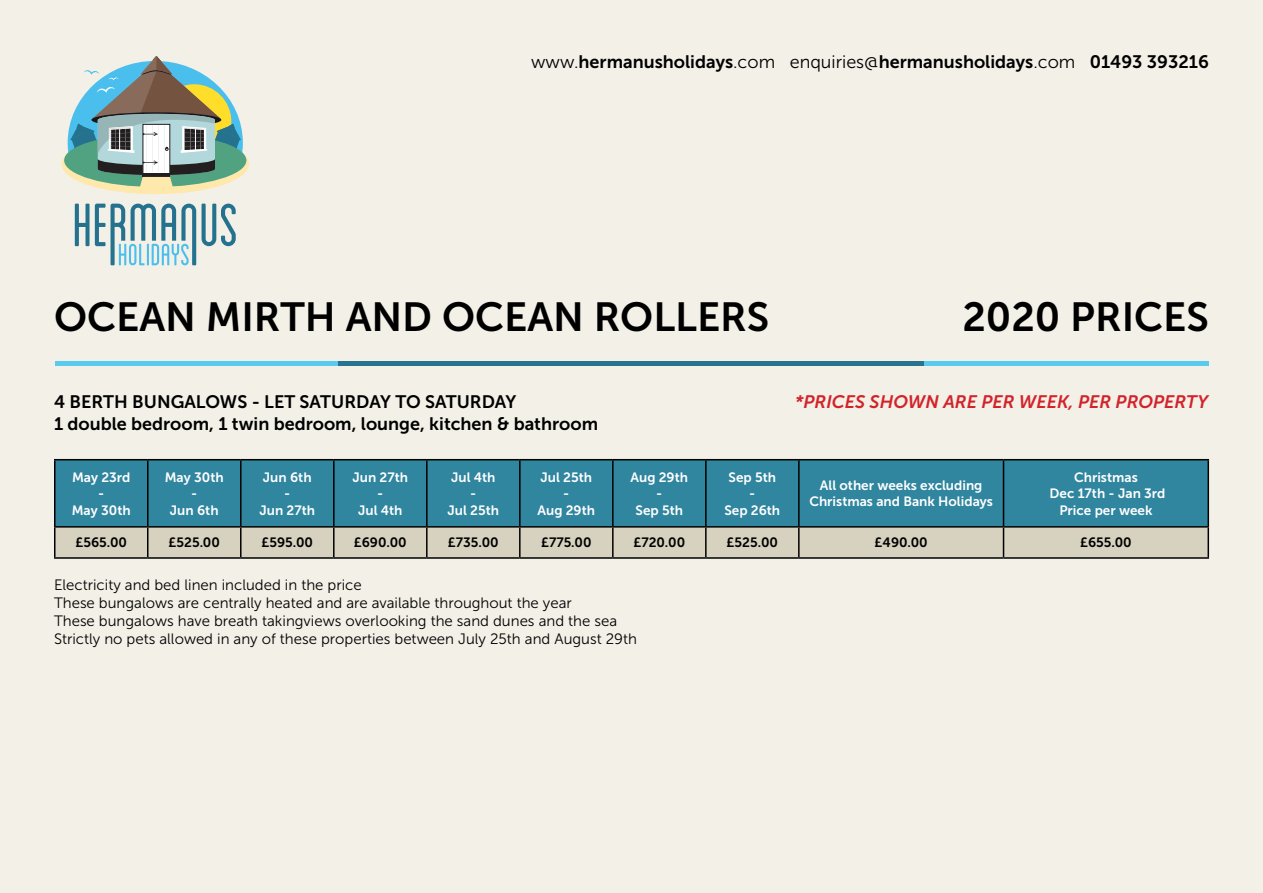
<style>
.page{position:relative;width:1263px;height:893px;background:#f3f0e7}
.page>*{position:absolute;margin:0;border:0;box-sizing:border-box;transform-origin:0 0}
.t1{font:40.5px "Museo Sans 700";color:#000}
.t2{font:18px "Museo Sans 700";color:#000}
.t3{font:italic 18px "Museo Sans 700";color:#d2232a}
.t4{font:15px "Museo Sans 300";color:#000}
.t5{font:13.5px/16.2px "Museo Sans 700";color:#fff;text-align:center}
.t6{font:13.5px "Museo Sans 700";color:#000}
.s1{font-family:"Museo Sans 300"}
</style>
<div class="page">
<svg style="left:62px;top:134px;width:187px;height:60px"></svg>
<svg style="left:68px;top:56px;width:175px;height:132px"></svg>
<svg style="left:75px;top:204px;width:161px;height:61px"></svg>
<hr style="left:55px;top:362px;width:1153px;height:4px;background:#59cbef">
<hr style="left:339px;top:362px;width:585px;height:4px;background:#287390">
<div style="left:56px;top:460px;width:1151px;height:66px;background:#30859f"></div>
<hr style="left:54px;top:459px;width:94px;height:1px;background:#000">
<hr style="left:54px;top:460px;width:2px;height:66px;background:#000">
<hr style="left:148px;top:459px;width:93px;height:1px;background:#000">
<hr style="left:147px;top:460px;width:1px;height:66px;background:#000">
<hr style="left:241px;top:459px;width:93px;height:1px;background:#000">
<hr style="left:240px;top:460px;width:2px;height:66px;background:#000">
<hr style="left:334px;top:459px;width:93px;height:1px;background:#000">
<hr style="left:333px;top:460px;width:1px;height:66px;background:#000">
<hr style="left:427px;top:459px;width:93px;height:1px;background:#000">
<hr style="left:426px;top:460px;width:2px;height:66px;background:#000">
<hr style="left:520px;top:459px;width:93px;height:1px;background:#000">
<hr style="left:519px;top:460px;width:1px;height:66px;background:#000">
<hr style="left:613px;top:459px;width:93px;height:1px;background:#000">
<hr style="left:612px;top:460px;width:2px;height:66px;background:#000">
<hr style="left:706px;top:459px;width:93px;height:1px;background:#000">
<hr style="left:705px;top:460px;width:1px;height:66px;background:#000">
<hr style="left:799px;top:459px;width:204px;height:1px;background:#000">
<hr style="left:798px;top:460px;width:2px;height:66px;background:#000">
<hr style="left:1003px;top:459px;width:206px;height:1px;background:#000">
<hr style="left:1003px;top:460px;width:1px;height:66px;background:#000">
<hr style="left:1207px;top:460px;width:2px;height:66px;background:#000">
<hr style="left:54px;top:526px;width:94px;height:2px;background:#000">
<hr style="left:54px;top:528px;width:2px;height:29px;background:#000">
<hr style="left:148px;top:526px;width:93px;height:2px;background:#000">
<hr style="left:241px;top:526px;width:93px;height:2px;background:#000">
<hr style="left:334px;top:526px;width:93px;height:2px;background:#000">
<hr style="left:427px;top:526px;width:93px;height:2px;background:#000">
<hr style="left:520px;top:526px;width:93px;height:2px;background:#000">
<hr style="left:613px;top:526px;width:93px;height:2px;background:#000">
<hr style="left:706px;top:526px;width:93px;height:2px;background:#000">
<hr style="left:799px;top:526px;width:204px;height:2px;background:#000">
<hr style="left:1003px;top:526px;width:206px;height:2px;background:#000">
<div style="left:55px;top:527px;width:1153px;height:30px;background:#d7d2bf"></div>
<hr style="left:1207px;top:528px;width:2px;height:29px;background:#000">
<hr style="left:54px;top:557px;width:94px;height:2px;background:#000">
<hr style="left:148px;top:557px;width:93px;height:2px;background:#000">
<hr style="left:241px;top:557px;width:93px;height:2px;background:#000">
<hr style="left:334px;top:557px;width:93px;height:2px;background:#000">
<hr style="left:427px;top:557px;width:93px;height:2px;background:#000">
<hr style="left:520px;top:557px;width:93px;height:2px;background:#000">
<hr style="left:613px;top:557px;width:93px;height:2px;background:#000">
<hr style="left:706px;top:557px;width:93px;height:2px;background:#000">
<hr style="left:799px;top:557px;width:204px;height:2px;background:#000">
<hr style="left:1003px;top:557px;width:206px;height:2px;background:#000">
<p class="t2" style="left:531px;top:52px;width:679px"><span class="s1">www.</span>hermanusholidays<span class="s1">.com enquiries@</span>hermanusholidays<span class="s1">.com</span> 01493 393216</p>
<p class="t1" style="left:54px;top:295px;width:717px">OCEAN MIRTH AND OCEAN ROLLERS</p>
<p class="t1" style="left:962px;top:295px;width:248px">2020 PRICES</p>
<p class="t2" style="left:54px;top:392px;width:464px">4 BERTH BUNGALOWS - LET SATURDAY TO SATURDAY</p>
<p class="t2" style="left:54px;top:414px;width:546px">1 double bedroom, 1 twin bedroom, lounge, kitchen &amp; bathroom</p>
<p class="t5" style="left:72px;top:469px;width:60px">May 23rd</p>
<p class="t5" style="left:98px;top:486px;width:8px">-</p>
<p class="t5" style="left:72px;top:502px;width:60px">May 30th</p>
<p class="t5" style="left:165px;top:469px;width:60px">May 30th</p>
<p class="t5" style="left:191px;top:486px;width:8px">-</p>
<p class="t5" style="left:170px;top:502px;width:50px">Jun 6th</p>
<p class="t5" style="left:263px;top:469px;width:50px">Jun 6th</p>
<p class="t5" style="left:284px;top:486px;width:8px">-</p>
<p class="t5" style="left:259px;top:502px;width:57px">Jun 27th</p>
<p class="t5" style="left:352px;top:469px;width:57px">Jun 27th</p>
<p class="t5" style="left:377px;top:486px;width:8px">-</p>
<p class="t5" style="left:358px;top:502px;width:46px">Jul 4th</p>
<p class="t5" style="left:451px;top:469px;width:46px">Jul 4th</p>
<p class="t5" style="left:470px;top:486px;width:8px">-</p>
<p class="t5" style="left:447px;top:502px;width:53px">Jul 25th</p>
<p class="t5" style="left:540px;top:469px;width:53px">Jul 25th</p>
<p class="t5" style="left:563px;top:486px;width:8px">-</p>
<p class="t5" style="left:537px;top:502px;width:59px">Aug 29th</p>
<p class="t5" style="left:630px;top:469px;width:59px">Aug 29th</p>
<p class="t5" style="left:656px;top:486px;width:8px">-</p>
<p class="t5" style="left:635px;top:502px;width:49px">Sep 5th</p>
<p class="t3" style="left:795px;top:392px;width:414px">*PRICES SHOWN ARE PER WEEK, PER PROPERTY</p>
<p class="t5" style="left:728px;top:469px;width:49px">Sep 5th</p>
<p class="t5" style="left:749px;top:486px;width:8px">-</p>
<p class="t5" style="left:724px;top:502px;width:57px">Sep 26th</p>
<p class="t5" style="left:809px;top:477px;width:185px">All other weeks excluding<br>Christmas and Bank Holidays</p>
<p class="t5" style="left:1074px;top:469px;width:65px">Christmas</p>
<p class="t5" style="left:1049px;top:486px;width:117px">Dec 17th - Jan 3rd<br>Price per week</p>
<p class="t6" style="left:75px;top:535px;width:53px">£565.00</p>
<p class="t6" style="left:169px;top:535px;width:53px">£525.00</p>
<p class="t6" style="left:261px;top:535px;width:53px">£595.00</p>
<p class="t6" style="left:354px;top:535px;width:54px">£690.00</p>
<p class="t6" style="left:448px;top:535px;width:52px">£735.00</p>
<p class="t6" style="left:541px;top:535px;width:52px">£775.00</p>
<p class="t6" style="left:633px;top:535px;width:53px">£720.00</p>
<p class="t6" style="left:727px;top:535px;width:53px">£525.00</p>
<p class="t6" style="left:875px;top:535px;width:55px">£490.00</p>
<p class="t6" style="left:1080px;top:535px;width:53px">£655.00</p>
<p class="t4" style="left:54px;top:577px;width:309px">Electricity and bed linen included in the price</p>
<p class="t4" style="left:54px;top:595px;width:519px">These bungalows are centrally heated and are available throughout the year</p>
<p class="t4" style="left:54px;top:613px;width:565px">These bungalows have breath takingviews overlooking the sand dunes and the sea</p>
<p class="t4" style="left:54px;top:631px;width:585px">Strictly no pets allowed in any of these properties between July 25th and August 29th</p>
</div>
